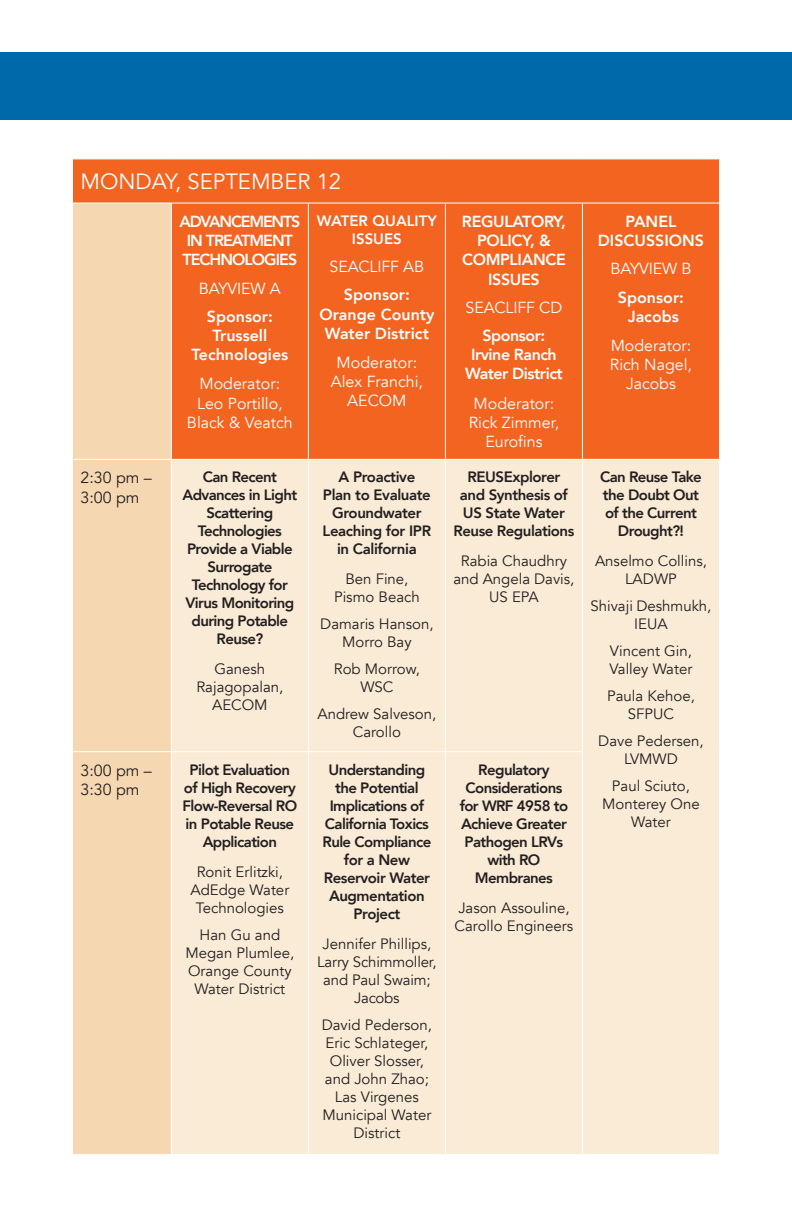
<style>
.page{position:relative;width:792px;height:1224px;background:#fff}
.page>*{position:absolute;margin:0;border:0;box-sizing:border-box;transform-origin:0 0}
.t1{font:22px "Avenir";color:#fff}
.Tech_Session_Moderat{font:16px/19.2px "Avenir";color:#fff;text-align:center}
.Tech_Session_Sponsor{font:800 16px/19.2px "Avenir";color:#fff;text-align:center}
.Tech_Session_Sponsor-2{font:800 16px/19.2px "Avenir";letter-spacing:-.02em;color:#fff;text-align:center}
.Tech_Session_Sponsor-3{font:800 16px/19.2px "Avenir";letter-spacing:-.06em;color:#fff}
.Chart_Time{font:16px/19.2px "Avenir";color:#231f20}
.Session_Title_Black{font:800 15px/18px "Avenir";letter-spacing:-.04em;color:#231f20;text-align:center}
.Chart_Session_Speake{font:15px/18px "Avenir";color:#231f20;text-align:center}
.Chart_Session_Descri{font:15px/18px "Avenir";color:#231f20;text-align:center}
.Track_Title{font:800 15px/18px "Avenir";color:#fff;text-align:center}
</style>
<div class="page">
<div style="left:0;top:52px;width:792px;height:68px;background:#0069a9"></div>
<div style="left:73px;top:159px;width:646px;height:300px;background:#f36421"></div>
<div style="left:73px;top:204px;width:98px;height:950px;background:#f5d8b1"></div>
<div style="left:172px;top:460px;width:547px;height:694px;background:#f9ebd6"></div>
<hr style="left:72px;top:203px;width:99px;height:1px;background:#fff">
<hr style="left:171px;top:203px;width:137px;height:1px;background:#fff">
<hr style="left:171px;top:204px;width:1px;height:255px;background:#fff">
<hr style="left:308px;top:203px;width:137px;height:1px;background:#fff">
<hr style="left:308px;top:204px;width:1px;height:255px;background:#fff">
<hr style="left:445px;top:203px;width:137px;height:1px;background:#fff">
<hr style="left:445px;top:204px;width:1px;height:255px;background:#fff">
<hr style="left:582px;top:203px;width:138px;height:1px;background:#fff">
<hr style="left:582px;top:204px;width:1px;height:255px;background:#fff">
<hr style="left:72px;top:459px;width:99px;height:1px;background:#fff">
<hr style="left:308px;top:460px;width:1px;height:291px;background:#fff">
<hr style="left:445px;top:460px;width:1px;height:291px;background:#fff">
<hr style="left:582px;top:460px;width:1px;height:291px;background:#fff">
<hr style="left:72px;top:751px;width:99px;height:1px;background:#fff">
<hr style="left:171px;top:751px;width:137px;height:1px;background:#fff">
<hr style="left:308px;top:751px;width:137px;height:1px;background:#fff">
<hr style="left:308px;top:752px;width:1px;height:402px;background:#fff">
<hr style="left:445px;top:751px;width:138px;height:1px;background:#fff">
<hr style="left:445px;top:752px;width:1px;height:402px;background:#fff">
<hr style="left:582px;top:752px;width:1px;height:402px;background:#fff">
<p class="t1" style="left:80px;top:168px;width:262px">MONDAY, SEPTEMBER 12</p>
<p class="Tech_Session_Sponsor-3" style="left:179px;top:212px;width:123px">ADVANCEMENTS<br>IN TREATMENT<br>TECHNOLOGIES</p>
<p class="Tech_Session_Moderat" style="left:199px;top:279px;width:83px">BAYVIEW A</p>
<p class="Tech_Session_Sponsor" style="left:207px;top:307px;width:68px">Sponsor:</p>
<p class="Tech_Session_Sponsor" style="left:191px;top:326px;width:98px">Trussell<br>Technologies</p>
<p class="Tech_Session_Moderat" style="left:187px;top:375px;width:107px">Moderator:<br>Leo Portillo,<br>Black &amp; Veatch</p>
<p class="Track_Title" style="left:317px;top:212px;width:121px">WATER QUALITY<br>ISSUES</p>
<p class="Tech_Session_Moderat" style="left:330px;top:257px;width:96px">SEACLIFF AB</p>
<p class="Tech_Session_Sponsor" style="left:344px;top:285px;width:68px">Sponsor:</p>
<p class="Tech_Session_Sponsor" style="left:319px;top:305px;width:116px">Orange County<br>Water District</p>
<p class="Tech_Session_Moderat" style="left:331px;top:353px;width:94px">Moderator:<br>Alex Franchi,<br>AECOM</p>
<p class="Chart_Time" style="left:80px;top:469px;width:73px">2:30 pm –<br>3:00 pm</p>
<p class="Session_Title_Black" style="left:183px;top:468px;width:116px">Can Recent<br>Advances in Light<br>Scattering<br>Technologies<br>Provide a Viable<br>Surrogate<br>Technology for<br>Virus Monitoring during Potable<br>Reuse?</p>
<p class="Chart_Session_Speake" style="left:196px;top:660px;width:88px">Ganesh<br>Rajagopalan,<br>AECOM</p>
<p class="Chart_Time" style="left:80px;top:761px;width:73px">3:00 pm –<br>3:30 pm</p>
<p class="Session_Title_Black" style="left:183px;top:760px;width:116px">Pilot Evaluation of High Recovery<br>Flow-Reversal RO in Potable Reuse<br>Application</p>
<p class="Chart_Session_Speake" style="left:190px;top:863px;width:100px">Ronit Erlitzki,<br>AdEdge Water<br>Technologies</p>
<p class="Chart_Session_Speake" style="left:185px;top:926px;width:110px">Han Gu and<br>Megan Plumlee,<br>Orange County<br>Water District</p>
<p class="Session_Title_Black" style="left:323px;top:468px;width:110px">A Proactive<br>Plan to Evaluate<br>Groundwater<br>Leaching for IPR in California</p>
<p class="Chart_Session_Speake" style="left:334px;top:570px;width:87px">Ben Fine,<br>Pismo Beach</p>
<p class="Chart_Session_Speake" style="left:320px;top:615px;width:115px">Damaris Hanson,<br>Morro Bay</p>
<p class="Chart_Session_Speake" style="left:334px;top:660px;width:88px">Rob Morrow,<br>WSC</p>
<p class="Chart_Session_Speake" style="left:317px;top:705px;width:120px">Andrew Salveson,<br>Carollo</p>
<p class="Session_Title_Black" style="left:322px;top:760px;width:110px">Understanding the Potential<br>Implications of<br>California Toxics<br>Rule Compliance for a New<br>Reservoir Water<br>Augmentation<br>Project</p>
<p class="Chart_Session_Speake" style="left:317px;top:935px;width:121px">Jennifer Phillips,<br>Larry Schimmoller, and Paul Swaim;<br>Jacobs</p>
<p class="Chart_Session_Speake" style="left:322px;top:1016px;width:112px">David Pederson,<br>Eric Schlateger,<br>Oliver Slosser, and John Zhao;<br>Las Virgenes<br>Municipal Water<br>District</p>
<p class="Tech_Session_Sponsor-2" style="left:462px;top:212px;width:106px">REGULATORY,<br>POLICY, &amp;<br>COMPLIANCE<br>ISSUES</p>
<p class="Tech_Session_Moderat" style="left:466px;top:298px;width:98px">SEACLIFF CD</p>
<p class="Tech_Session_Sponsor-2" style="left:483px;top:326px;width:64px">Sponsor:</p>
<p class="Tech_Session_Sponsor-2" style="left:465px;top:345px;width:99px">Irvine Ranch<br>Water District</p>
<p class="Tech_Session_Moderat" style="left:469px;top:394px;width:92px">Moderator:<br>Rick Zimmer,<br>Eurofins</p>
<p class="Session_Title_Black" style="left:453px;top:468px;width:123px">REUSExplorer and Synthesis of<br>US State Water<br>Reuse Regulations</p>
<p class="Chart_Session_Descri" style="left:453px;top:552px;width:123px">Rabia Chaudhry and Angela Davis,<br>US EPA</p>
<p class="Session_Title_Black" style="left:460px;top:760px;width:110px">Regulatory<br>Considerations for WRF 4958 to<br>Achieve Greater<br>Pathogen LRVs with RO<br>Membranes</p>
<p class="Chart_Session_Speake" style="left:455px;top:899px;width:120px;text-align:left">Jason Assouline,<br>Carollo Engineers</p>
<p class="Tech_Session_Sponsor" style="left:598px;top:212px;width:108px">PANEL<br>DISCUSSIONS</p>
<p class="Tech_Session_Moderat" style="left:611px;top:260px;width:82px">BAYVIEW B</p>
<p class="Tech_Session_Sponsor" style="left:618px;top:288px;width:68px">Sponsor:</p>
<p class="Tech_Session_Sponsor-2" style="left:628px;top:307px;width:53px">Jacobs</p>
<p class="Tech_Session_Moderat" style="left:610px;top:336px;width:84px">Moderator:<br>Rich Nagel,<br>Jacobs</p>
<p class="Session_Title_Black" style="left:600px;top:468px;width:103px">Can Reuse Take the Doubt Out of the Current<br>Drought?!</p>
<p class="Chart_Session_Speake" style="left:595px;top:552px;width:113px">Anselmo Collins,<br>LADWP</p>
<p class="Chart_Session_Speake" style="left:590px;top:597px;width:123px">Shivaji Deshmukh,<br>IEUA</p>
<p class="Chart_Session_Speake" style="left:610px;top:642px;width:84px;text-align:left">Vincent Gin,<br>Valley Water</p>
<p class="Chart_Session_Speake" style="left:607px;top:687px;width:89px">Paula Kehoe,<br>SFPUC</p>
<p class="Chart_Session_Speake" style="left:598px;top:732px;width:107px">Dave Pedersen,<br>LVMWD</p>
<p class="Chart_Session_Speake" style="left:602px;top:777px;width:99px">Paul Sciuto,<br>Monterey One<br>Water</p>
</div>
